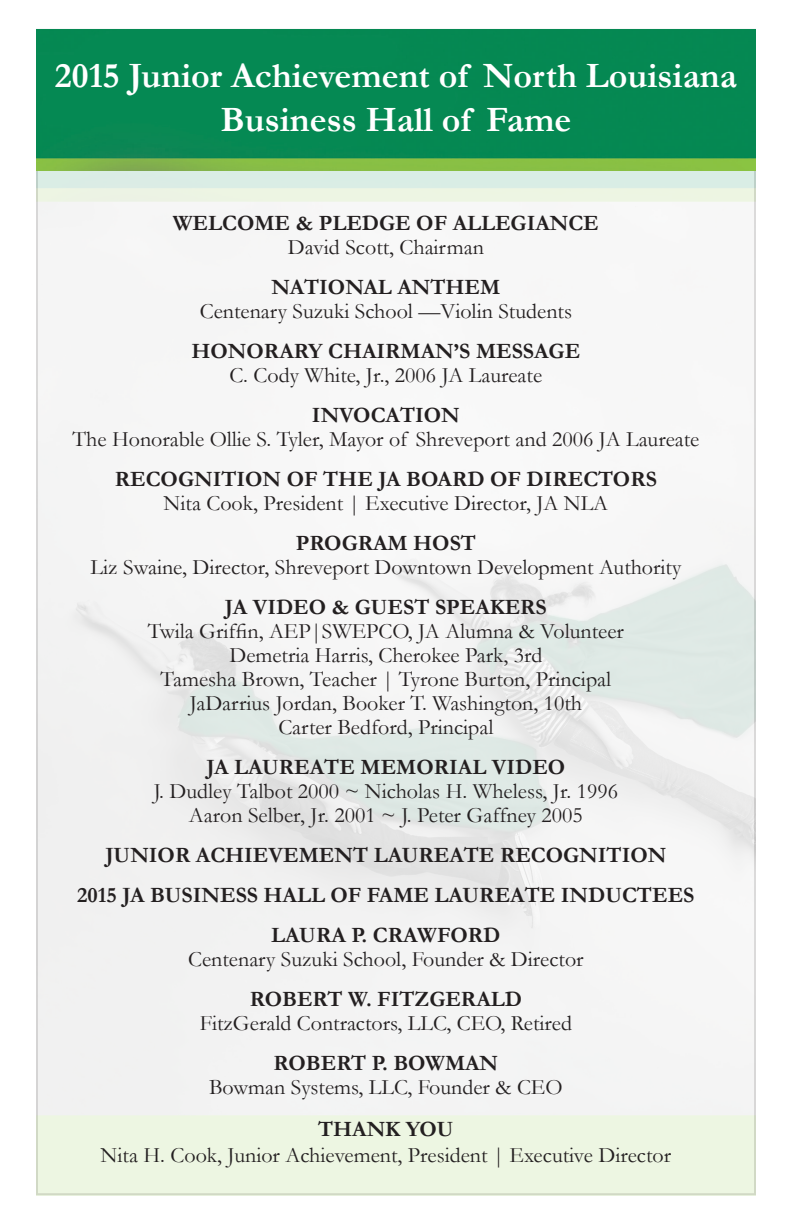
<style>
.page{position:relative;width:792px;height:1224px;background:#fff}
.page>*{position:absolute;margin:0;border:0;box-sizing:border-box;transform-origin:0 0}
.t1{font:700 36px/43.2px "Garamond";color:#fff;text-align:center}
.t2{font:22px/24px "Garamond";color:#231f20;text-align:center}
.t3{font:700 22px/40px "Garamond";color:#231f20;text-align:center}
</style>
<div class="page">
<img style="left:36px;top:170px;width:720px;height:1025px">
<img style="left:36px;top:30px;width:720px;height:140px">
<h1 class="t1" style="left:55px;top:54px;width:684px">2015 Junior Achievement of North Louisiana<br>Business Hall of Fame</h1>
<p class="t3" style="left:173px;top:203px;width:427px">WELCOME &amp; PLEDGE OF ALLEGIANCE</p>
<p class="t2" style="left:288px;top:235px;width:197px">David Scott, Chairman</p>
<p class="t3" style="left:272px;top:267px;width:230px">NATIONAL ANTHEM</p>
<p class="t2" style="left:200px;top:299px;width:374px">Centenary Suzuki School —Violin Students</p>
<p class="t3" style="left:192px;top:331px;width:390px">HONORARY CHAIRMAN’S MESSAGE</p>
<p class="t2" style="left:230px;top:363px;width:314px">C. Cody White, Jr., 2006 JA Laureate</p>
<p class="t3" style="left:312px;top:395px;width:149px">INVOCATION</p>
<p class="t2" style="left:72px;top:427px;width:629px">The Honorable Ollie S. Tyler, Mayor of Shreveport and 2006 JA Laureate</p>
<p class="t3" style="left:115px;top:459px;width:544px">RECOGNITION OF THE JA BOARD OF DIRECTORS</p>
<p class="t2" style="left:164px;top:491px;width:446px">Nita Cook, President | Executive Director, JA NLA</p>
<p class="t3" style="left:296px;top:523px;width:182px">PROGRAM HOST</p>
<p class="t2" style="left:91px;top:555px;width:592px">Liz Swaine, Director, Shreveport Downtown Development Authority</p>
<p class="t3" style="left:225px;top:587px;width:323px">JA VIDEO &amp; GUEST SPEAKERS</p>
<p class="t2" style="left:148px;top:619px;width:478px">Twila Griffin, AEP|SWEPCO, JA Alumna &amp; Volunteer Demetria Harris, Cherokee Park, 3rd<br>Tamesha Brown, Teacher | Tyrone Burton, Principal JaDarrius Jordan, Booker T. Washington, 10th<br>Carter Bedford, Principal</p>
<p class="t3" style="left:206px;top:747px;width:360px">JA LAUREATE MEMORIAL VIDEO</p>
<p class="t2" style="left:154px;top:779px;width:466px">J. Dudley Talbot 2000 ~ Nicholas H. Wheless, Jr. 1996<br>Aaron Selber, Jr. 2001 ~ J. Peter Gaffney 2005</p>
<p class="t3" style="left:77px;top:835px;width:619px">JUNIOR ACHIEVEMENT LAUREATE RECOGNITION<br>2015 JA BUSINESS HALL OF FAME LAUREATE INDUCTEES<br>LAURA P. CRAWFORD</p>
<p class="t2" style="left:188px;top:947px;width:397px">Centenary Suzuki School, Founder &amp; Director</p>
<p class="t3" style="left:250px;top:979px;width:274px">ROBERT W. FITZGERALD</p>
<p class="t2" style="left:200px;top:1011px;width:374px">FitzGerald Contractors, LLC, CEO, Retired</p>
<p class="t3" style="left:274px;top:1043px;width:226px">ROBERT P. BOWMAN</p>
<p class="t2" style="left:209px;top:1075px;width:355px">Bowman Systems, LLC, Founder &amp; CEO</p>
<p class="t3" style="left:318px;top:1109px;width:137px">THANK YOU</p>
<p class="t2" style="left:101px;top:1143px;width:572px">Nita H. Cook, Junior Achievement, President | Executive Director</p>
</div>
